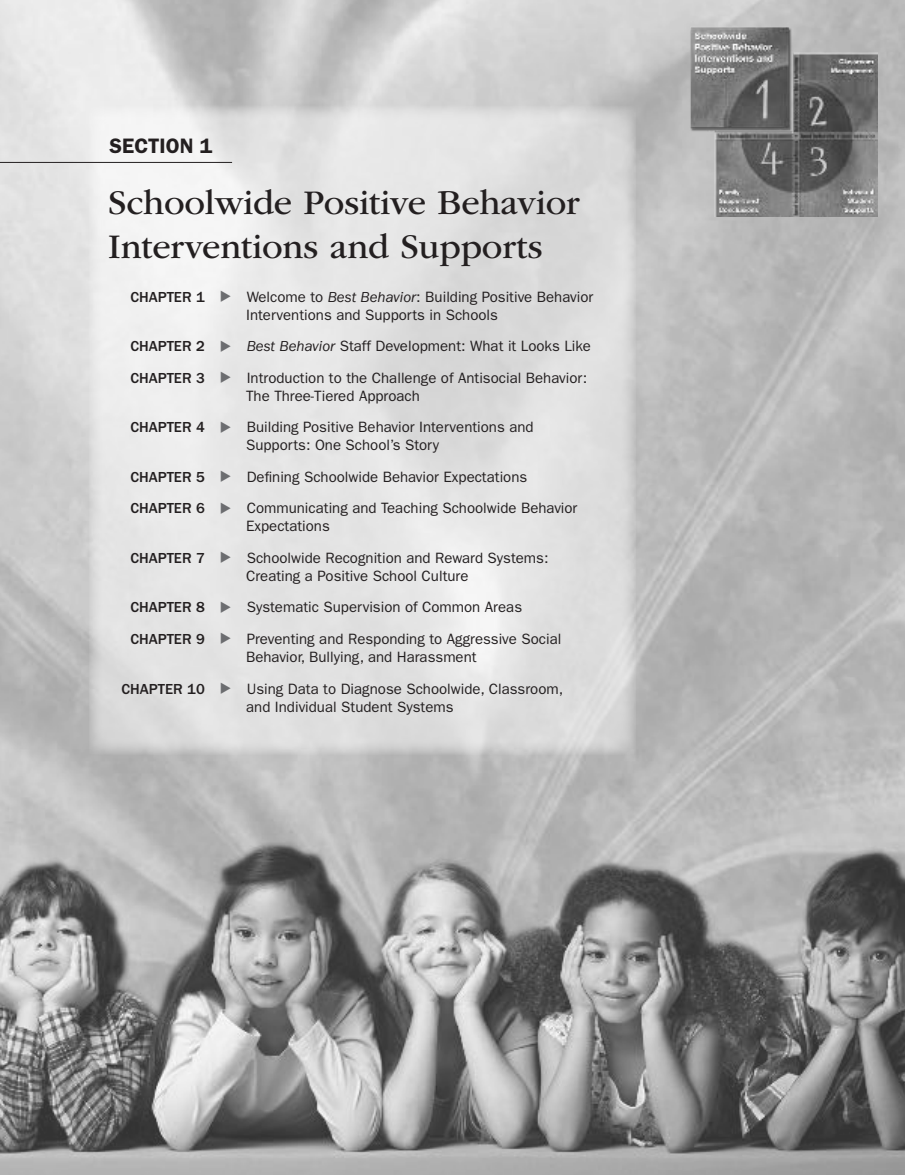
<style>
.page{position:relative;width:905px;height:1175px;background:#fff}
.page>*{position:absolute;margin:0;border:0;box-sizing:border-box;transform-origin:0 0}
.t1{font:36px/43.2px "ITC Garamond Std";letter-spacing:-.005em;color:#231f20}
.t2{font:600 21px "ITC Franklin Gothic Std";color:#231f20}
.t3{font:15px/31.5px "ITC Franklin Gothic Std";color:#231f20}
.s1{font-weight:500}
.s2{color:#6c6d70}
.s3{font-style:italic}
</style>
<div class="page">
<img style="left:0;top:0;width:904px;height:1174px">
<svg style="left:89px;top:106px;width:547px;height:649px;background:#e2e2e2"></svg>
<hr style="left:0;top:162px;width:232px;height:1px;background:#231f20">
<img style="left:683px;top:22px;width:195px;height:194px">
<p class="t2" style="left:110px;top:134px;width:104px">SECTION 1</p>
<p class="t1" style="left:108px;top:182px;width:473px">Schoolwide Positive Behavior<br>Interventions and Supports</p>
<p class="t3" style="left:246px;top:288px;width:348px;line-height:18px;text-indent:-116px"><span class="s1">CHAPTER 1</span> <span class="s2">◆</span> Welcome to <span class="s3">Best Behavior</span>: Building Positive Behavior<br>Interventions and Supports in Schools</p>
<p class="t3" style="left:130px;top:331px;width:462px"><span class="s1">CHAPTER 2</span> <span class="s2">◆</span> <span class="s3">Best Behavior</span> Staff Development: What it Looks Like<br><span class="s1">CHAPTER 3</span> <span class="s2">◆</span> Introduction to the Challenge of Antisocial Behavior:</p>
<p class="t3" style="left:130px;top:380px;width:405px;text-align:center">The Three-Tiered Approach<br><span class="s1">CHAPTER 4</span> <span class="s2">◆</span> Building Positive Behavior Interventions and</p>
<p class="t3" style="left:130px;top:430px;width:448px;text-indent:116px">Supports: One School’s Story<br><span class="s1">CHAPTER 5</span> <span class="s2">◆</span> Defining Schoolwide Behavior Expectations<br><span class="s1">CHAPTER 6</span> <span class="s2">◆</span> Communicating and Teaching Schoolwide Behavior</p>
<p class="t3" style="left:130px;top:511px;width:419px;text-indent:116px">Expectations<br><span class="s1">CHAPTER 7</span> <span class="s2">◆</span> Schoolwide Recognition and Reward Systems:</p>
<p class="t3" style="left:130px;top:560px;width:432px;text-indent:116px">Creating a Positive School Culture<br><span class="s1">CHAPTER 8</span> <span class="s2">◆</span> Systematic Supervision of Common Areas<br><span class="s1">CHAPTER 9</span> <span class="s2">◆</span> Preventing and Responding to Aggressive Social</p>
<p class="t3" style="left:122px;top:641px;width:443px;text-indent:125px">Behavior, Bullying, and Harassment<br><span class="s1">CHAPTER 10</span> <span class="s2">◆</span> Using Data to Diagnose Schoolwide, Classroom,</p>
<p class="t3" style="left:246px;top:691px;width:209px">and Individual Student Systems</p>
</div>
